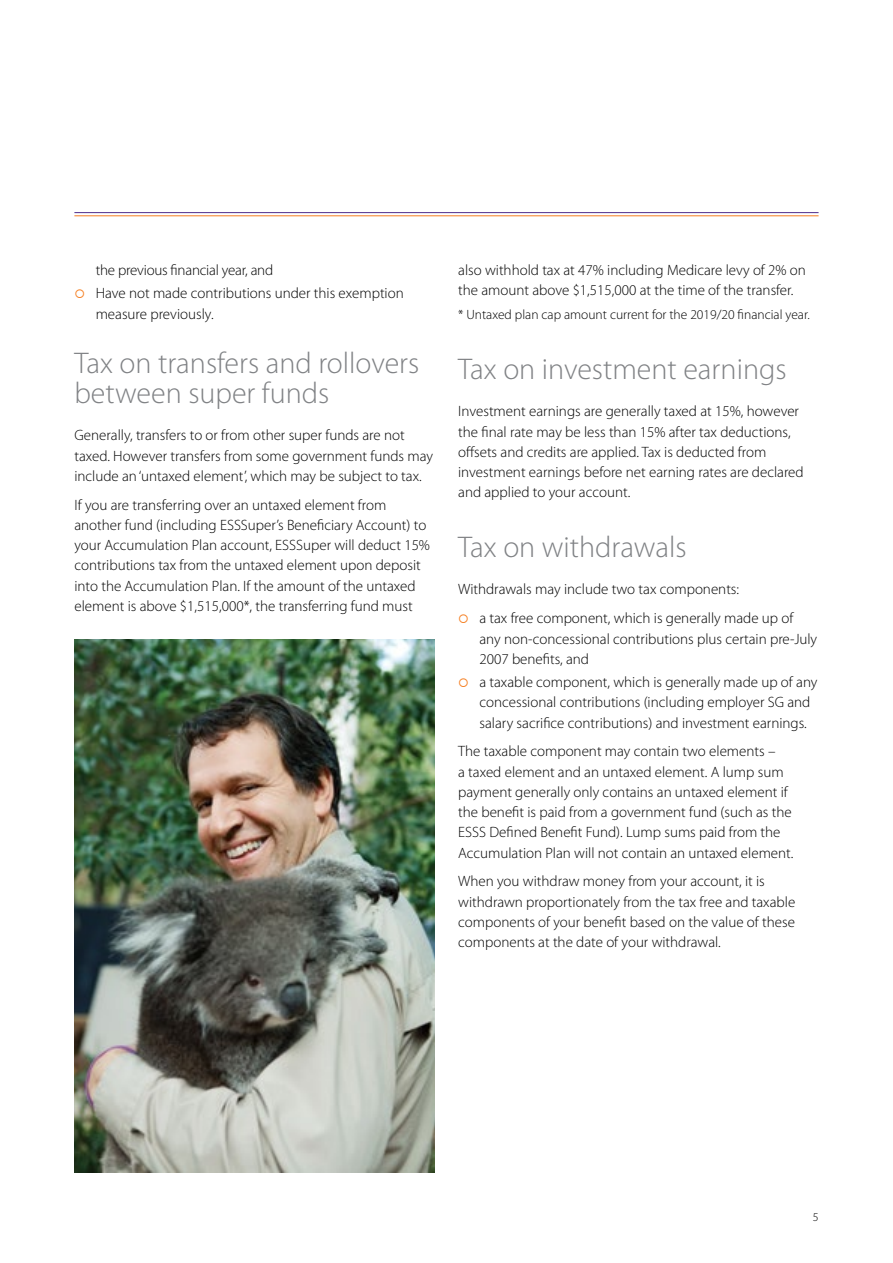
<style>
.page{position:relative;width:893px;height:1263px;background:#fff}
.page>*{position:absolute;margin:0;border:0;box-sizing:border-box;transform-origin:0 0}
.t1{font:300 30px/30px "Myriad Pro";color:#808285}
.t2{font:300 15px/20.2px "Myriad Pro";color:#000}
.t3{font:300 13.5px "Myriad Pro";color:#000}
.t4{font:300 12px "Myriad Pro";color:#000}
.s1{color:#f57e20}
</style>
<div class="page">
<hr style="left:74px;top:212px;width:745px;height:1px;background:#4e2b8a">
<hr style="left:74px;top:215px;width:745px;height:1px;background:#f57e20">
<img style="left:74px;top:639px;width:361px;height:533px">
<p class="t2" style="left:96px;top:260px;width:179px">the previous financial year, and</p>
<p class="t2" style="left:96px;top:283px;width:310px;text-indent:-21px"><span class="s1">○</span> Have not made contributions under this exemption measure previously.</p>
<h1 class="t1" style="left:74px;top:349px;width:346px">Tax on transfers and rollovers between super funds</h1>
<p class="t2" style="left:74px;top:425px;width:360px">Generally, transfers to or from other super funds are not taxed. However transfers from some government funds may include an ‘untaxed element’, which may be subject to tax.</p>
<p class="t2" style="left:74px;top:495px;width:357px">If you are transferring over an untaxed element from another fund (including ESSSuper’s Beneficiary Account) to your Accumulation Plan account, ESSSuper will deduct 15% contributions tax from the untaxed element upon deposit into the Accumulation Plan. If the amount of the untaxed element is above $1,515,000*, the transferring fund must</p>
<p class="t2" style="left:458px;top:260px;width:349px">also withhold tax at 47% including Medicare levy of 2% on the amount above $1,515,000 at the time of the transfer.</p>
<p class="t3" style="left:458px;top:307px;width:353px">* Untaxed plan cap amount current for the 2019/20 financial year.</p>
<h1 class="t1" style="left:458px;top:355px;width:330px">Tax on investment earnings</h1>
<p class="t2" style="left:458px;top:402px;width:347px">Investment earnings are generally taxed at 15%, however the final rate may be less than 15% after tax deductions, offsets and credits are applied. Tax is deducted from investment earnings before net earning rates are declared and applied to your account.</p>
<h1 class="t1" style="left:458px;top:533px;width:230px">Tax on withdrawals</h1>
<p class="t2" style="left:458px;top:580px;width:282px">Withdrawals may include two tax components:</p>
<p class="t2" style="left:479px;top:608px;width:339px;text-indent:-21px"><span class="s1">○</span> a tax free component, which is generally made up of any non-concessional contributions plus certain pre-July<br>2007 benefits, and</p>
<p class="t2" style="left:479px;top:672px;width:340px;text-indent:-21px"><span class="s1">○</span> a taxable component, which is generally made up of any concessional contributions (including employer SG and salary sacrifice contributions) and investment earnings.</p>
<p class="t2" style="left:458px;top:741px;width:337px">The taxable component may contain two elements –<br>a taxed element and an untaxed element. A lump sum payment generally only contains an untaxed element if the benefit is paid from a government fund (such as the ESSS Defined Benefit Fund). Lump sums paid from the Accumulation Plan will not contain an untaxed element.</p>
<p class="t2" style="left:458px;top:872px;width:339px">When you withdraw money from your account, it is withdrawn proportionately from the tax free and taxable components of your benefit based on the value of these components at the date of your withdrawal.</p>
<p class="t4" style="left:813px;top:1210px;width:7px">5</p>
</div>
